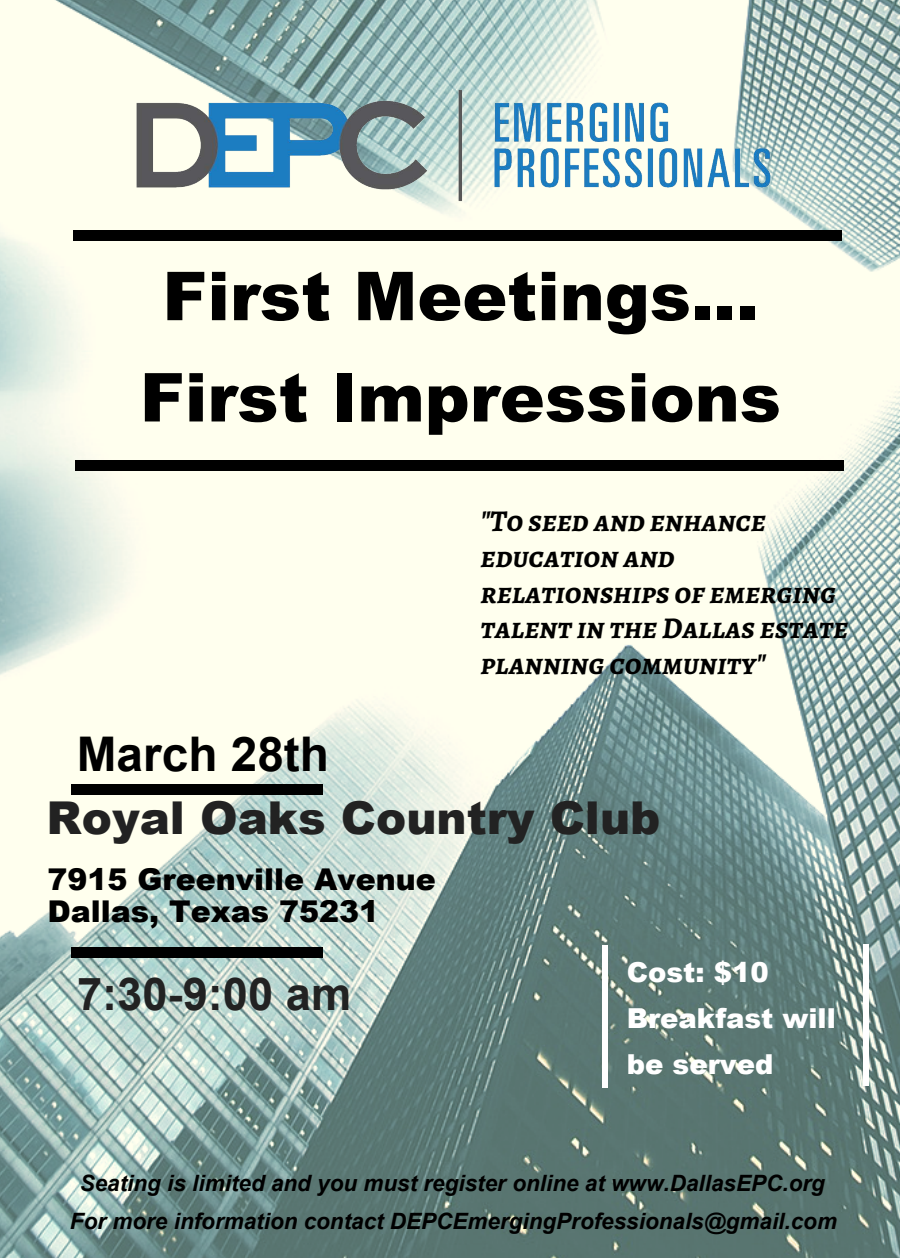
<style>
.page{position:relative;width:900px;height:1258px;background:#fff}
.page>*{position:absolute;margin:0;border:0;box-sizing:border-box;transform-origin:0 0}
.t1{font:900 67.5px/101.2px "Arial";color:#000;text-align:center}
.t2{font:700 47.75px "Arial";color:#000}
.t3{font:900 45.25px "Arial";color:#222}
.t4{font:700 45.25px "Arial";color:#222}
.t5{font:italic 700 30.25px/35.5px "Alegreya SC";color:#000}
.t6{font:900 30px/32.8px "Arial";color:#000}
.t7{font:900 27.5px/46px "Arial";color:#fff}
.t8{font:italic 700 22.5px/37.8px "Arial";color:#000;text-align:center}
.s1{font-style:inherit}
</style>
<div class="page">
<img style="left:0;top:0;width:900px;height:1257px">
<div style="left:71px;top:947px;width:252px;height:10px;background:#000"></div>
<div style="left:602px;top:945px;width:6px;height:142px;background:#fff"></div>
<div style="left:863px;top:945px;width:6px;height:141px;background:#fff"></div>
<div style="left:73px;top:230px;width:769px;height:10px;background:#000"></div>
<div style="left:75px;top:460px;width:769px;height:10px;background:#000"></div>
<div style="left:71px;top:784px;width:252px;height:10px;background:#000"></div>
<img style="left:128px;top:80px;width:650px;height:130px">
<h1 class="t1" style="left:140px;top:243px;width:643px">First Meetings...<br>First Impressions</h1>
<h3 class="t5" style="left:481px;top:503px;width:369px">"To seed and enhance education and relationships of emerging talent in the Dallas estate planning community"</h3>
<h2 class="t2" style="left:77px;top:722px;width:254px">March 28th</h2>
<h3 class="t3" style="left:47px;top:785px;width:615px">Royal Oaks Country Club</h3>
<h3 class="t6" style="left:48px;top:861px;width:390px">7915 Greenville Avenue<br>Dallas, Texas 75231</h3>
<h3 class="t4" style="left:77px;top:964px;width:276px">7:30-9:00 am</h3>
<p class="t7" style="left:627px;top:948px;width:211px">Cost: $10<br>Breakfast will be served</p>
<p class="t8" style="left:70px;top:1164px;width:769px">Seating is limited and you must register online at www.DallasEPC.org<br>F<span class="s1">or more information</span> contact DEPCEmergingProfessionals@gmail.com</p>
</div>
